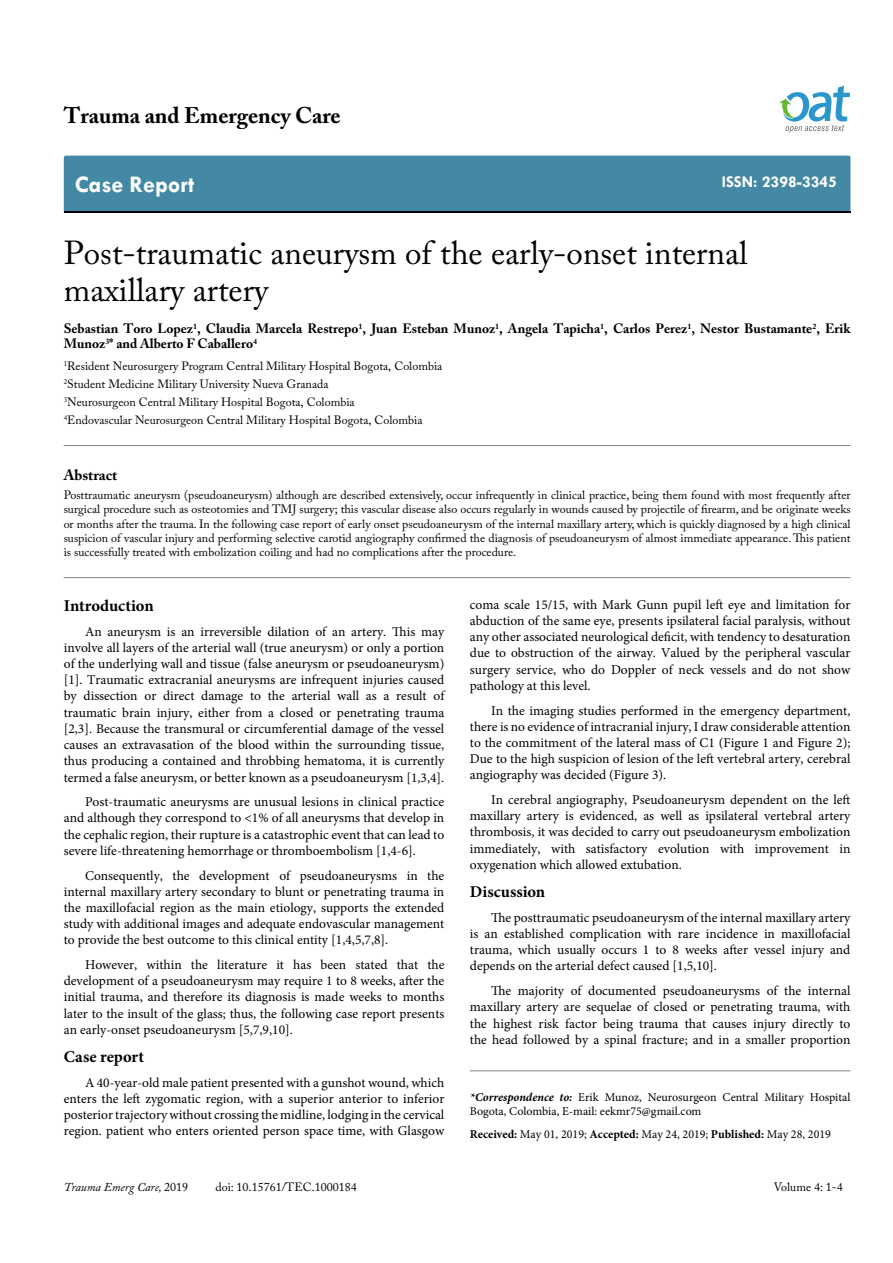
<style>
.page{position:relative;width:893px;height:1263px;background:#fff}
.page>*{position:absolute;margin:0;border:0;box-sizing:border-box;transform-origin:0 0}
.t1{font:33px/37.5px "Adobe Caslon Pro";color:#000}
.t2{font:700 24px "Tw Cen";color:#fff}
.t3{font:700 22.5px "Adobe Caslon Pro";color:#000}
.t4{font:700 16.5px "Minion Pro";letter-spacing:.005em;color:#000}
.t5{font:700 16.5px "Tw Cen";color:#fff}
.t6{font:700 15px "Adobe Caslon Pro";color:#000}
.t7{font:13.5px/16.2px "Minion Pro";color:#000;text-align:justify}
.t8{font:700 13.5px/15px "Adobe Caslon Pro";color:#000}
.t9{font:12px/14.4px "Adobe Caslon Pro";color:#000}
.t10{font:12px/14.4px "Minion Pro";color:#000}
.t11{font:italic 12px "Adobe Caslon Pro";color:#000}
.s1{font-style:normal}
.s2{font-weight:700;font-style:italic}
.s3{font-weight:700}
</style>
<div class="page">
<div style="left:64px;top:156px;width:786px;height:56px;background:#4389a5"></div>
<svg style="left:779px;top:86px;width:71px;height:47px"></svg>
<hr style="left:64px;top:445px;width:787px;height:1px;background:#808285">
<hr style="left:64px;top:577px;width:787px;height:1px;background:#808285">
<hr style="left:470px;top:1070px;width:380px;height:1px;background:#808285">
<h3 class="t3" style="left:64px;top:102px;width:278px">Trauma and Emergency Care</h3>
<h2 class="t2" style="left:75px;top:170px;width:121px">Case Report</h2>
<p class="t5" style="left:722px;top:172px;width:117px">ISSN: 2398-3345</p>
<h1 class="t1" style="left:64px;top:233px;width:685px">Post-traumatic aneurysm of the early-onset internal maxillary artery</h1>
<p class="t8" style="left:64px;top:321px;width:788px">Sebastian Toro Lopez<sup>1</sup>, Claudia Marcela Restrepo<sup>1</sup>, Juan Esteban Munoz<sup>1</sup>, Angela Tapicha<sup>1</sup>, Carlos Perez<sup>1</sup>, Nestor Bustamante<sup>2</sup>, Erik<br>Munoz<sup>3</sup>* and Alberto F Caballero<sup>4</sup></p>
<p class="t9" style="left:64px;top:357px;width:380px;line-height:18px"><sup>1</sup>Resident Neurosurgery Program Central Military Hospital Bogota, Colombia <sup>2</sup>Student Medicine Military University Nueva Granada<br><sup>3</sup>Neurosurgeon Central Military Hospital Bogota, Colombia<br><sup>4</sup>Endovascular Neurosurgeon Central Military Hospital Bogota, Colombia</p>
<p class="t6" style="left:64px;top:466px;width:55px">Abstract</p>
<p class="t9" style="left:64px;top:487px;width:788px;text-align:justify">Posttraumatic aneurysm (pseudoaneurysm) although are described extensively, occur infrequently in clinical practice, being them found with most frequently after surgical procedure such as osteotomies and TMJ surgery; this vascular disease also occurs regularly in wounds caused by projectile of firearm, and be originate weeks or months after the trauma. In the following case report of early onset pseudoaneurysm of the internal maxillary artery, which is quickly diagnosed by a high clinical suspicion of vascular injury and performing selective carotid angiography confirmed the diagnosis of pseudoaneurysm of almost immediate appearance. This patient is successfully treated with embolization coiling and had no complications after the procedure.</p>
<p class="t4" style="left:64px;top:594px;width:91px">Introduction</p>
<p class="t7" style="left:64px;top:623px;width:382px;text-indent:21px">An aneurysm is an irreversible dilation of an artery. This may involve all layers of the arterial wall (true aneurysm) or only a portion of the underlying wall and tissue (false aneurysm or pseudoaneurysm) [1]. Traumatic extracranial aneurysms are infrequent injuries caused by dissection or direct damage to the arterial wall as a result of traumatic brain injury, either from a closed or penetrating trauma [2,3]. Because the transmural or circumferential damage of the vessel causes an extravasation of the blood within the surrounding tissue, thus producing a contained and throbbing hematoma, it is currently termed a false aneurysm, or better known as a pseudoaneurysm [1,3,4].</p>
<p class="t7" style="left:64px;top:794px;width:382px;text-indent:21px">Post-traumatic aneurysms are unusual lesions in clinical practice and although they correspond to &lt;1% of all aneurysms that develop in the cephalic region, their rupture is a catastrophic event that can lead to severe life-threatening hemorrhage or thromboembolism [1,4-6].</p>
<p class="t7" style="left:64px;top:867px;width:382px;text-indent:21px">Consequently, the development of pseudoaneurysms in the internal maxillary artery secondary to blunt or penetrating trauma in the maxillofacial region as the main etiology, supports the extended study with additional images and adequate endovascular management to provide the best outcome to this clinical entity [1,4,5,7,8].</p>
<p class="t7" style="left:64px;top:957px;width:382px;text-indent:21px">However, within the literature it has been stated that the development of a pseudoaneurysm may require 1 to 8 weeks, after the initial trauma, and therefore its diagnosis is made weeks to months later to the insult of the glass; thus, the following case report presents an early-onset pseudoaneurysm [5,7,9,10].</p>
<p class="t4" style="left:64px;top:1045px;width:82px">Case report</p>
<p class="t7" style="left:64px;top:1074px;width:382px;text-indent:21px">A 40-year-old male patient presented with a gunshot wound, which enters the left zygomatic region, with a superior anterior to inferior posterior trajectory without crossing the midline, lodging in the cervical region. patient who enters oriented person space time, with Glasgow</p>
<p class="t11" style="left:64px;top:1180px;width:126px">Trauma Emerg Care, <span class="s1">2019</span></p>
<p class="t9" style="left:215px;top:1180px;width:143px">doi: 10.15761/TEC.1000184</p>
<p class="t7" style="left:470px;top:596px;width:382px">coma scale 15/15, with Mark Gunn pupil left eye and limitation for abduction of the same eye, presents ipsilateral facial paralysis, without any other associated neurological deficit, with tendency to desaturation due to obstruction of the airway. Valued by the peripheral vascular surgery service, who do Doppler of neck vessels and do not show pathology at this level.</p>
<p class="t7" style="left:470px;top:702px;width:382px;text-indent:21px">In the imaging studies performed in the emergency department, there is no evidence of intracranial injury, I draw considerable attention to the commitment of the lateral mass of C1 (Figure 1 and Figure 2); Due to the high suspicion of lesion of the left vertebral artery, cerebral angiography was decided (Figure 3).</p>
<p class="t7" style="left:470px;top:792px;width:382px;text-indent:21px">In cerebral angiography, Pseudoaneurysm dependent on the left maxillary artery is evidenced, as well as ipsilateral vertebral artery thrombosis, it was decided to carry out pseudoaneurysm embolization immediately, with satisfactory evolution with improvement in oxygenation which allowed extubation.</p>
<p class="t4" style="left:470px;top:880px;width:77px">Discussion</p>
<p class="t7" style="left:470px;top:909px;width:382px;text-indent:21px">The posttraumatic pseudoaneurysm of the internal maxillary artery is an established complication with rare incidence in maxillofacial trauma, which usually occurs 1 to 8 weeks after vessel injury and depends on the arterial defect caused [1,5,10].</p>
<p class="t7" style="left:470px;top:983px;width:382px;text-indent:21px">The majority of documented pseudoaneurysms of the internal maxillary artery are sequelae of closed or penetrating trauma, with the highest risk factor being trauma that causes injury directly to the head followed by a spinal fracture; and in a smaller proportion</p>
<p class="t10" style="left:470px;top:1090px;width:382px"><span class="s2">*Correspondence to:</span> Erik Munoz, Neurosurgeon Central Military Hospital<br>Bogota, Colombia, E-mail: eekmr75@gmail.com</p>
<p class="t10" style="left:470px;top:1127px;width:363px"><span class="s3">Received:</span> May 01, 2019; <span class="s3">Accepted:</span> May 24, 2019; <span class="s3">Published:</span> May 28, 2019</p>
<p class="t9" style="left:774px;top:1180px;width:71px">Volume 4: 1-4</p>
</div>
